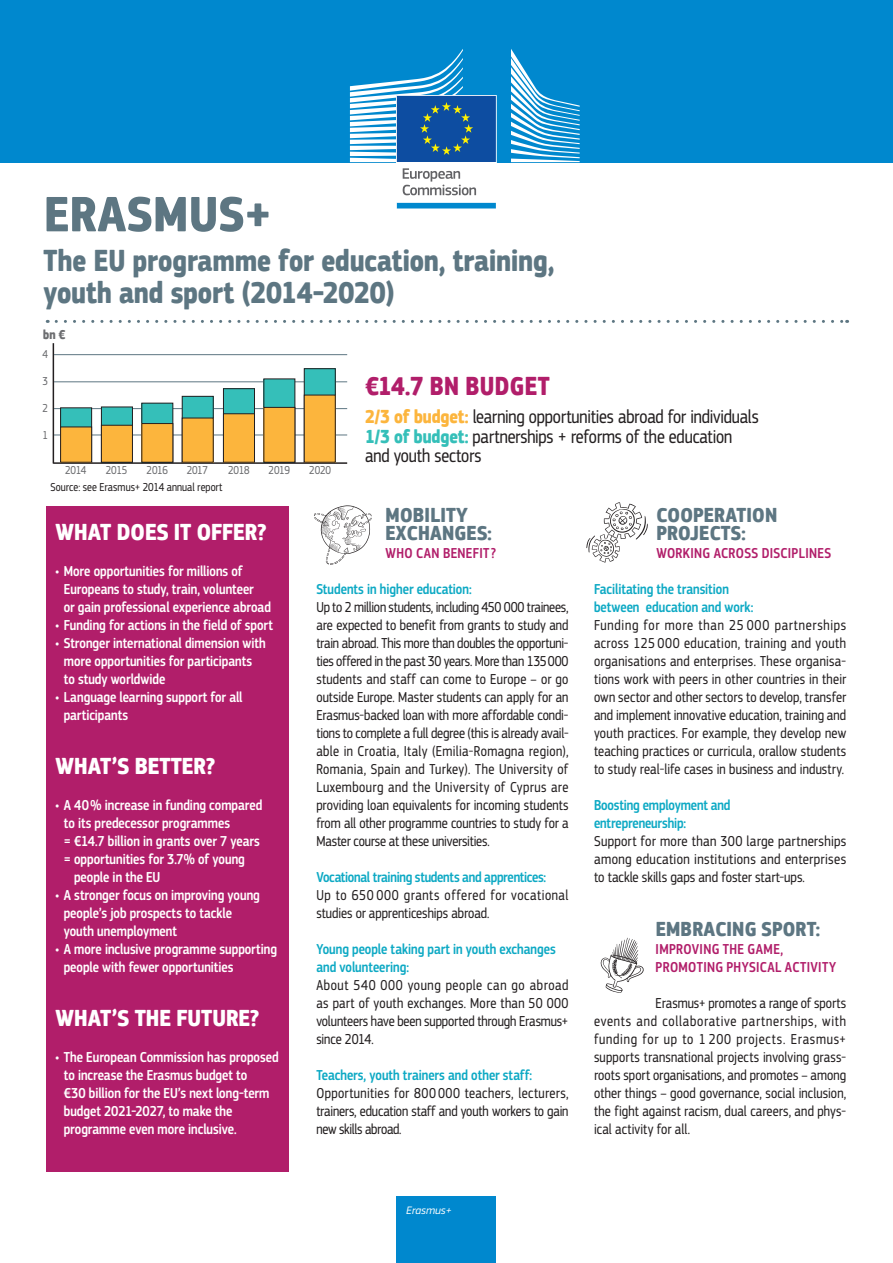
<style>
.page{position:relative;width:893px;height:1263px;background:#fff}
.page>*{position:absolute;margin:0;border:0;box-sizing:border-box;transform-origin:0 0}
.t1{font:700 51.75px "EC Square Sans Cond Pro";letter-spacing:.01em;color:#5d7682}
.t2{font:700 31.5px/31.5px "EC Square Sans Cond Pro";letter-spacing:.005em;color:#5d7682;scale:.95 1}
.t3{font:700 27px "EC Square Sans Cond Pro";letter-spacing:.015em;color:#b11e6a;scale:.95 1}
.t4{font:700 24px "EC Square Sans Cond Pro";color:#fff}
.t5{font:700 21px/18px "EC Square Sans Cond Pro";letter-spacing:.01em;color:#5d7682}
.t6{font:19.5px/19.5px "EC Square Sans Cond Pro";letter-spacing:-.01em;color:#231f20;scale:.95 1}
.t7{font:15px/18px "EC Square Sans Cond Pro";letter-spacing:.005em;color:#231f20;text-align:justify;scale:.95 1}
.t8{font:500 15px/18px "EC Square Sans Cond Pro";color:#fff;scale:.95 1}
.t9{font:500 15px/18px "EC Square Sans Cond Pro";letter-spacing:-.005em;color:#0da9c4;scale:.95 1}
.t10{font:15px/18px "EC Square Sans Cond Pro";letter-spacing:.005em;color:#231f20;text-align:justify}
.t11{font:500 15px/18px "EC Square Sans Cond Pro";letter-spacing:.025em;color:#b11e6a;scale:.95 1}
.t12{font:15px/18px "EC Square Sans Cond Pro";letter-spacing:.025em;color:#231f20;scale:.95 1}
.t13{font:700 13.5px "EC Square Sans Cond Pro";color:#6c6d70;scale:.95 1}
.t14{font:12px "EC Square Sans Cond Pro";letter-spacing:.01em;color:#231f20;scale:.95 1}
.t15{font:12px "EC Square Sans Cond Pro";letter-spacing:-.01em;color:#6c6d70;scale:.95 1}
.t16{font:italic 11.25px "EC Square Sans Pro";color:#fff}
.s1{font-weight:700;color:#fcb53d}
.s2{font-weight:700;color:#35bfb9}
</style>
<div class="page">
<div style="left:47px;top:506px;width:242px;height:665px;background:#b11e6a"></div>
<div style="left:0;top:0;width:893px;height:162px;background:#0088ce"></div>
<svg style="left:511px;top:49px;width:69px;height:113px"></svg>
<svg style="left:350px;top:49px;width:147px;height:160px"></svg>
<div style="left:397px;top:1197px;width:99px;height:66px;background:#0088ce"></div>
<svg style="left:56px;top:320px;width:792px;height:3px"></svg>
<hr style="left:54px;top:354px;width:293px;height:1px;background:#5d7682">
<hr style="left:54px;top:382px;width:293px;height:1px;background:#5d7682">
<hr style="left:54px;top:408px;width:293px;height:1px;background:#5d7682">
<hr style="left:54px;top:435px;width:293px;height:1px;background:#5d7682">
<hr style="left:53px;top:343px;width:1px;height:120px;background:#231f20">
<hr style="left:53px;top:462px;width:294px;height:2px;background:#231f20">
<div style="left:61px;top:408px;width:31px;height:54px;background:#35bfb9"></div>
<div style="left:60px;top:407px;width:32px;height:55px;border:1px solid #231f20"></div>
<div style="left:101px;top:407px;width:31px;height:55px;background:#35bfb9"></div>
<div style="left:101px;top:407px;width:32px;height:55px;border:1px solid #231f20"></div>
<div style="left:142px;top:403px;width:31px;height:59px;background:#35bfb9"></div>
<div style="left:142px;top:403px;width:31px;height:59px;border:1px solid #231f20"></div>
<div style="left:182px;top:396px;width:31px;height:66px;background:#35bfb9"></div>
<div style="left:182px;top:396px;width:32px;height:66px;border:1px solid #231f20"></div>
<div style="left:223px;top:389px;width:31px;height:73px;background:#35bfb9"></div>
<div style="left:223px;top:388px;width:32px;height:74px;border:1px solid #231f20"></div>
<div style="left:264px;top:379px;width:31px;height:83px;background:#35bfb9"></div>
<div style="left:304px;top:369px;width:31px;height:93px;background:#35bfb9"></div>
<div style="left:304px;top:368px;width:32px;height:94px;border:1px solid #231f20"></div>
<div style="left:61px;top:427px;width:31px;height:35px;background:#fcb53d"></div>
<div style="left:60px;top:427px;width:32px;height:35px;border:1px solid #231f20"></div>
<div style="left:101px;top:425px;width:31px;height:37px;background:#fcb53d"></div>
<div style="left:101px;top:425px;width:32px;height:37px;border:1px solid #231f20"></div>
<div style="left:142px;top:423px;width:31px;height:39px;background:#fcb53d"></div>
<div style="left:182px;top:418px;width:31px;height:44px;background:#fcb53d"></div>
<div style="left:182px;top:418px;width:32px;height:44px;border:1px solid #231f20"></div>
<div style="left:223px;top:414px;width:31px;height:48px;background:#fcb53d"></div>
<div style="left:223px;top:413px;width:32px;height:49px;border:1px solid #231f20"></div>
<div style="left:264px;top:407px;width:31px;height:55px;background:#fcb53d"></div>
<div style="left:304px;top:395px;width:31px;height:67px;background:#fcb53d"></div>
<div style="left:304px;top:395px;width:32px;height:67px;border:1px solid #231f20"></div>
<svg style="left:601px;top:938px;width:43px;height:55px"></svg>
<svg style="left:314px;top:505px;width:58px;height:60px"></svg>
<svg style="left:586px;top:502px;width:62px;height:61px"></svg>
<h1 class="t1" style="left:44px;top:182px;width:229px">ERASMUS+</h1>
<h2 class="t2" style="left:44px;top:246px;width:539px">The EU programme for education, training, youth and sport (2014-2020)</h2>
<p class="t13" style="left:43px;top:326px;width:25px">bn €</p>
<h3 class="t3" style="left:365px;top:370px;width:196px">€14.7 BN BUDGET</h3>
<h3 class="t6" style="left:365px;top:407px;width:416px"><span class="s1">2/3 of budget:</span> learning opportunities abroad for individuals<br><span class="s2">1/3 of budget:</span> partnerships + reforms of the education and youth sectors</h3>
<p class="t15" style="left:65px;top:463px;width:24px">2014</p>
<p class="t15" style="left:106px;top:463px;width:24px">2015</p>
<p class="t15" style="left:43px;top:347px;width:7px">4</p>
<p class="t15" style="left:43px;top:374px;width:7px">3</p>
<p class="t15" style="left:43px;top:401px;width:7px">2</p>
<p class="t15" style="left:43px;top:428px;width:7px">1</p>
<p class="t15" style="left:147px;top:463px;width:24px">2016</p>
<p class="t15" style="left:187px;top:463px;width:24px">2017</p>
<p class="t15" style="left:228px;top:463px;width:24px">2018</p>
<p class="t15" style="left:269px;top:463px;width:24px">2019</p>
<p class="t14" style="left:50px;top:480px;width:183px">Source: see Erasmus+ 2014 annual report</p>
<p class="t15" style="left:309px;top:463px;width:24px">2020</p>
<h3 class="t4" style="left:56px;top:517px;width:213px">WHAT DOES IT OFFER?</h3>
<p class="t8" style="left:64px;top:562px;width:220px;text-indent:-9px">• More opportunities for millions of<br>Europeans to study, train, volunteer<br>or gain professional experience abroad</p>
<p class="t8" style="left:55px;top:616px;width:231px">• Funding for actions in the field of sport</p>
<p class="t8" style="left:64px;top:634px;width:214px;text-indent:-9px">• Stronger international dimension with more opportunities for participants to study worldwide</p>
<p class="t8" style="left:64px;top:688px;width:190px;text-indent:-9px">• Language learning support for all participants</p>
<h3 class="t4" style="left:56px;top:751px;width:161px">WHAT’S BETTER?</h3>
<p class="t8" style="left:55px;top:796px;width:219px">• A 40% increase in funding compared</p>
<p class="t8" style="left:64px;top:814px;width:177px">to its predecessor programmes</p>
<p class="t8" style="left:64px;top:832px;width:208px">= €14.7 billion in grants over 7 years</p>
<p class="t8" style="left:64px;top:850px;width:192px">= opportunities for 3.7% of young</p>
<p class="t8" style="left:74px;top:868px;width:92px">people in the EU</p>
<p class="t8" style="left:64px;top:886px;width:208px;text-indent:-9px">• A stronger focus on improving young people’s job prospects to tackle youth unemployment</p>
<p class="t8" style="left:64px;top:940px;width:226px;text-indent:-9px">• A more inclusive programme supporting people with fewer opportunities</p>
<h3 class="t4" style="left:56px;top:1003px;width:205px">WHAT’S THE FUTURE?</h3>
<p class="t8" style="left:64px;top:1048px;width:228px;text-indent:-9px">• The European Commission has proposed to increase the Erasmus budget to<br>€30 billion for the EU’s next long-term budget 2021-2027, to make the programme even more inclusive.</p>
<h3 class="t5" style="left:386px;top:506px;width:108px">MOBILITY<br>EXCHANGES:</h3>
<p class="t11" style="left:385px;top:544px;width:118px">WHO CAN BENEFIT?</p>
<p class="t9" style="left:316px;top:580px;width:165px">Students in higher education:</p>
<p class="t7" style="left:316px;top:598px;width:267px">Up to 2 million students, including 450 000 trainees, are expected to benefit from grants to study and train abroad. This more than doubles the opportuni&shy;ties offered in the past 30 years. More than 135000 students and staff can come to Europe – or go outside Europe. Master students can apply for an Erasmus-backed loan with more affordable condi&shy;tions to complete a full degree (this is already avail&shy;able in Croatia, Italy (Emilia-Romagna region), Romania, Spain and Turkey). The University of Luxembourg and the University of Cyprus are providing loan equivalents for incoming students from all other programme countries to study for a Master course at these universities.</p>
<p class="t9" style="left:316px;top:868px;width:243px">Vocational training students and apprentices:</p>
<p class="t12" style="left:316px;top:886px;width:267px">Up to 650 000 grants offered for vocational studies or apprenticeships abroad.</p>
<p class="t9" style="left:316px;top:940px;width:253px">Young people taking part in youth exchanges and volunteering:</p>
<p class="t7" style="left:316px;top:976px;width:267px">About 540 000 young people can go abroad as part of youth exchanges. More than 50 000 volunteers have been supported through Erasmus+ since 2014.</p>
<p class="t9" style="left:316px;top:1066px;width:229px">Teachers, youth trainers and other staff:</p>
<p class="t7" style="left:316px;top:1084px;width:267px">Opportunities for 800 000 teachers, lecturers, trainers, education staff and youth workers to gain new skills abroad.</p>
<h3 class="t5" style="left:656px;top:506px;width:122px">COOPERATION<br>PROJECTS:</h3>
<p class="t11" style="left:656px;top:544px;width:186px">WORKING ACROSS DISCIPLINES</p>
<p class="t9" style="left:594px;top:580px;width:169px">Facilitating the transition between education and work:</p>
<p class="t7" style="left:594px;top:616px;width:267px">Funding for more than 25 000 partnerships across 125 000 education, training and youth organisations and enterprises. These organisa&shy;tions work with peers in other countries in their own sector and other sectors to develop, transfer and implement innovative education, training and youth practices. For example, they develop new teaching practices or curricula, orallow students to study real-life cases in business and industry.</p>
<p class="t9" style="left:594px;top:796px;width:145px">Boosting employment and entrepreneurship:</p>
<p class="t10" style="left:594px;top:832px;width:254px">Support for more than 300 large partnerships among education institutions and enterprises to tackle skills gaps and foster start-ups.</p>
<h3 class="t5" style="left:656px;top:920px;width:166px">EMBRACING SPORT:</h3>
<p class="t11" style="left:656px;top:940px;width:191px">IMPROVING THE GAME,<br>PROMOTING PHYSICAL ACTIVITY</p>
<p class="t7" style="left:594px;top:994px;width:267px;text-indent:61px">Erasmus+ promotes a range of sports events and collaborative partnerships, with funding for up to 1 200 projects. Erasmus+ supports transnational projects involving grass&shy;roots sport organisations, and promotes – among other things – good governance, social inclusion, the fight against racism, dual careers, and phys&shy;ical activity for all.</p>
<p class="t16" style="left:406px;top:1204px;width:48px">Erasmus+</p>
</div>
